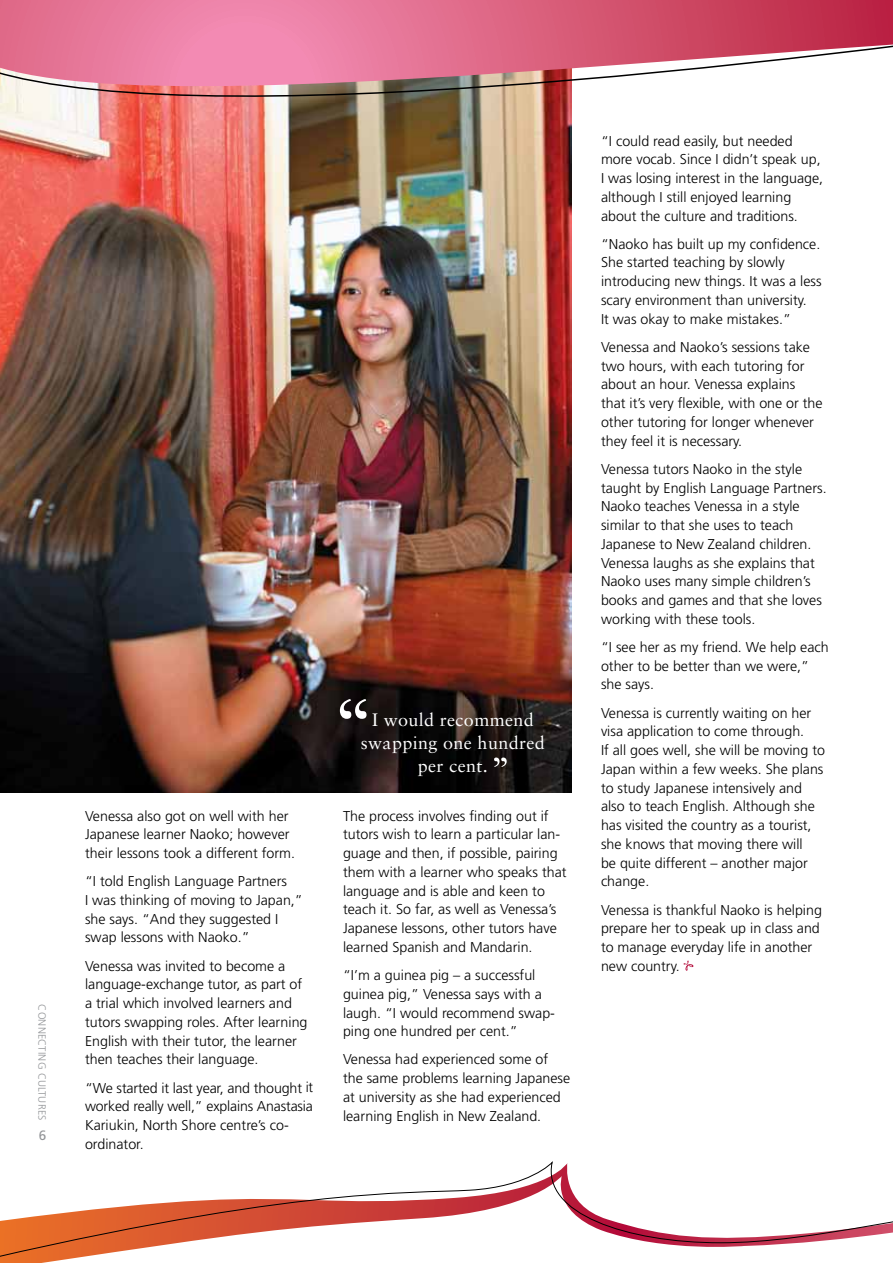
<style>
.page{position:relative;width:893px;height:1263px;background:#fff}
.page>*{position:absolute;margin:0;border:0;box-sizing:border-box;transform-origin:0 0}
.t1{font:18px/23.2px "Sabon MC";letter-spacing:.02em;color:#fff;text-align:center}
.t2{font:300 14.25px/18.8px "Frutiger";color:#000}
.t3{font:13.5px "Frutiger";color:#939598}
.t4{font:300 10.5px "Frutiger";letter-spacing:.02em;color:#939598}
</style>
<div class="page">
<svg style="left:0;top:1162px;width:893px;height:101px"></svg>
<img style="left:0;top:187px;width:571px;height:605px">
<img style="left:0;top:0;width:893px;height:187px">
<svg style="left:684px;top:960px;width:9px;height:11px"></svg>
<svg style="left:340px;top:699px;width:26px;height:20px"></svg>
<svg style="left:494px;top:757px;width:13px;height:10px"></svg>
<p class="t4" style="left:48px;top:1004px;width:118px;rotate:90deg">Connecting Cultures</p>
<p class="t3" style="left:39px;top:1127px;width:9px">6</p>
<p class="t2" style="left:85px;top:806px;width:212px">Venessa also got on well with her<br>Japanese learner Naoko; however their lessons took a different form.</p>
<p class="t2" style="left:85px;top:872px;width:219px">“I told English Language Partners<br>I was thinking of moving to Japan,” she says. “And they suggested I swap lessons with Naoko.”</p>
<p class="t2" style="left:85px;top:956px;width:224px">Venessa was invited to become a language-exchange tutor, as part of a trial which involved learners and tutors swapping roles. After learning English with their tutor, the learner then teaches their language.</p>
<p class="t2" style="left:85px;top:1078px;width:230px">“We started it last year, and thought it worked really well,” explains Anastasia<br>Kariukin, North Shore centre’s co&shy;ordinator.</p>
<p class="t1" style="left:361px;top:707px;width:185px">I would recommend swapping one hundred per cent.</p>
<p class="t2" style="left:343px;top:806px;width:225px">The process involves finding out if tutors wish to learn a particular lan&shy;guage and then, if possible, pairing them with a learner who speaks that language and is able and keen to teach it. So far, as well as Venessa’s Japanese lessons, other tutors have learned Spanish and Mandarin.</p>
<p class="t2" style="left:343px;top:966px;width:213px">“I’m a guinea pig – a successful guinea pig,” Venessa says with a laugh. “I would recommend swap&shy;ping one hundred per cent.”</p>
<p class="t2" style="left:343px;top:1050px;width:229px">Venessa had experienced some of the same problems learning Japanese at university as she had experienced learning English in New Zealand.</p>
<p class="t2" style="left:601px;top:131px;width:224px">“I could read easily, but needed more vocab. Since I didn’t speak up, I was losing interest in the language, although I still enjoyed learning about the culture and traditions.</p>
<p class="t2" style="left:601px;top:234px;width:222px">“Naoko has built up my confidence.<br>She started teaching by slowly introducing new things. It was a less scary environment than university.<br>It was okay to make mistakes.”</p>
<p class="t2" style="left:601px;top:337px;width:223px">Venessa and Naoko’s sessions take two hours, with each tutoring for about an hour. Venessa explains that it’s very flexible, with one or the other tutoring for longer whenever they feel it is necessary.</p>
<p class="t2" style="left:601px;top:459px;width:227px">Venessa tutors Naoko in the style taught by English Language Partners.<br>Naoko teaches Venessa in a style similar to that she uses to teach Japanese to New Zealand children.<br>Venessa laughs as she explains that Naoko uses many simple children’s books and games and that she loves working with these tools.</p>
<p class="t2" style="left:601px;top:638px;width:229px">“I see her as my friend. We help each other to be better than we were,” she says.</p>
<p class="t2" style="left:601px;top:703px;width:226px">Venessa is currently waiting on her visa application to come through.<br>If all goes well, she will be moving to<br>Japan within a few weeks. She plans to study Japanese intensively and also to teach English. Although she has visited the country as a tourist, she knows that moving there will<br>be quite different – another major change.</p>
<p class="t2" style="left:601px;top:900px;width:222px">Venessa is thankful Naoko is helping prepare her to speak up in class and to manage everyday life in another new country.</p>
</div>
